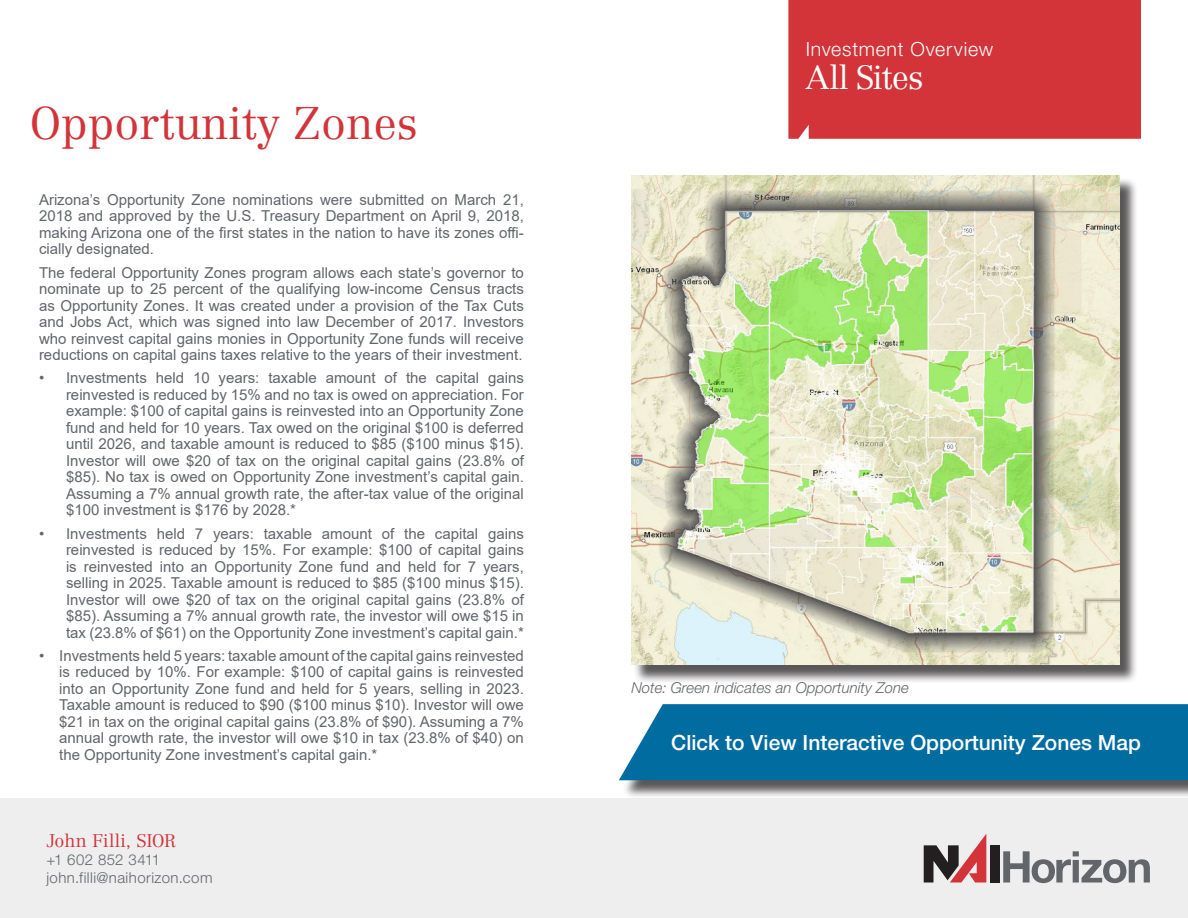
<style>
.page{position:relative;width:1188px;height:918px;background:#fff}
.page>*{position:absolute;margin:0;border:0;box-sizing:border-box;transform-origin:0 0}
.t1{font:300 45px "Centennial LT Std";color:#d23439}
.t2{font:300 33px "Centennial LT Std";letter-spacing:-.02em;color:#fff}
.t3{font:500 21px "Helvetica Neue LT Std";color:#fff}
.t4{font:300 19.5px "Helvetica Neue LT Std";letter-spacing:.035em;color:#fff}
.t5{font:300 18px "Centennial LT Std";letter-spacing:-.015em;color:#d23439}
.bullets{font:15px/16.5px "Arial";color:#62656a;text-align:justify}
.t6{font:300 15px/18px "Helvetica Neue LT Std";letter-spacing:.03em;color:#62656a}
.t7{font:italic 300 15px "Helvetica Neue LT Std";color:#62656a}
</style>
<div class="page">
<div style="left:0;top:799px;width:1188px;height:119px;background:#eeeeef"></div>
<div style="left:788px;top:0;width:353px;height:139px;background:#d23439"></div>
<div style="left:990px;top:845px;width:9px;height:38px;background:#231f20"></div>
<svg style="left:924px;top:834px;width:62px;height:49px"></svg>
<svg style="left:1003px;top:851px;width:147px;height:32px"></svg>
<div style="left:622px;top:706px;width:566px;height:93px;background:#231f20;opacity:.75"></div>
<div style="left:619px;top:704px;width:569px;height:76px;background:#006ca0"></div>
<div style="left:634px;top:177px;width:504px;height:506px;background:#231f20;opacity:.75"></div>
<img style="left:631px;top:175px;width:489px;height:490px">
<p class="t1" style="left:30px;top:96px;width:389px">Opportunity Zones</p>
<p class="bullets" style="left:39px;top:191px;width:486px">Arizona’s Opportunity Zone nominations were submitted on March 21, 2018 and approved by the U.S. Treasury Department on April 9, 2018, making Arizona one of the first states in the nation to have its zones offi&shy;cially designated.</p>
<p class="bullets" style="left:39px;top:264px;width:486px">The federal Opportunity Zones program allows each state’s governor to nominate up to 25 percent of the qualifying low-income Census tracts as Opportunity Zones. It was created under a provision of the Tax Cuts and Jobs Act, which was signed into law December of 2017. Investors who reinvest capital gains monies in Opportunity Zone funds will receive reductions on capital gains taxes relative to the years of their investment.</p>
<p class="bullets" style="left:66px;top:370px;width:459px;text-indent:-27px">• Investments held 10 years: taxable amount of the capital gains reinvested is reduced by 15% and no tax is owed on appreciation. For example: $100 of capital gains is reinvested into an Opportunity Zone fund and held for 10 years. Tax owed on the original $100 is deferred until 2026, and taxable amount is reduced to $85 ($100 minus $15).<br>Investor will owe $20 of tax on the original capital gains (23.8% of $85). No tax is owed on Opportunity Zone investment’s capital gain.<br>Assuming a 7% annual growth rate, the after-tax value of the original $100 investment is $176 by 2028.*</p>
<p class="bullets" style="left:66px;top:525px;width:459px;text-indent:-27px">• Investments held 7 years: taxable amount of the capital gains reinvested is reduced by 15%. For example: $100 of capital gains is reinvested into an Opportunity Zone fund and held for 7 years, selling in 2025. Taxable amount is reduced to $85 ($100 minus $15).<br>Investor will owe $20 of tax on the original capital gains (23.8% of $85). Assuming a 7% annual growth rate, the investor will owe $15 in tax (23.8% of $61) on the Opportunity Zone investment’s capital gain.*</p>
<p class="bullets" style="left:59px;top:647px;width:466px;text-indent:-20px">• Investments held 5 years: taxable amount of the capital gains reinvested is reduced by 10%. For example: $100 of capital gains is reinvested into an Opportunity Zone fund and held for 5 years, selling in 2023.<br>Taxable amount is reduced to $90 ($100 minus $10). Investor will owe $21 in tax on the original capital gains (23.8% of $90). Assuming a 7% annual growth rate, the investor will owe $10 in tax (23.8% of $40) on the Opportunity Zone investment’s capital gain.*</p>
<p class="t5" style="left:46px;top:830px;width:131px">John Filli, SIOR</p>
<p class="t6" style="left:46px;top:850px;width:168px">+1 602 852 3411 john.filli@naihorizon.com</p>
<p class="t4" style="left:806px;top:37px;width:189px">Investment Overview</p>
<p class="t2" style="left:806px;top:57px;width:119px">All Sites</p>
<p class="t7" style="left:631px;top:679px;width:279px">Note: Green indicates an Opportunity Zone</p>
<p class="t3" style="left:671px;top:730px;width:471px">Click to View Interactive Opportunity Zones Map</p>
</div>
